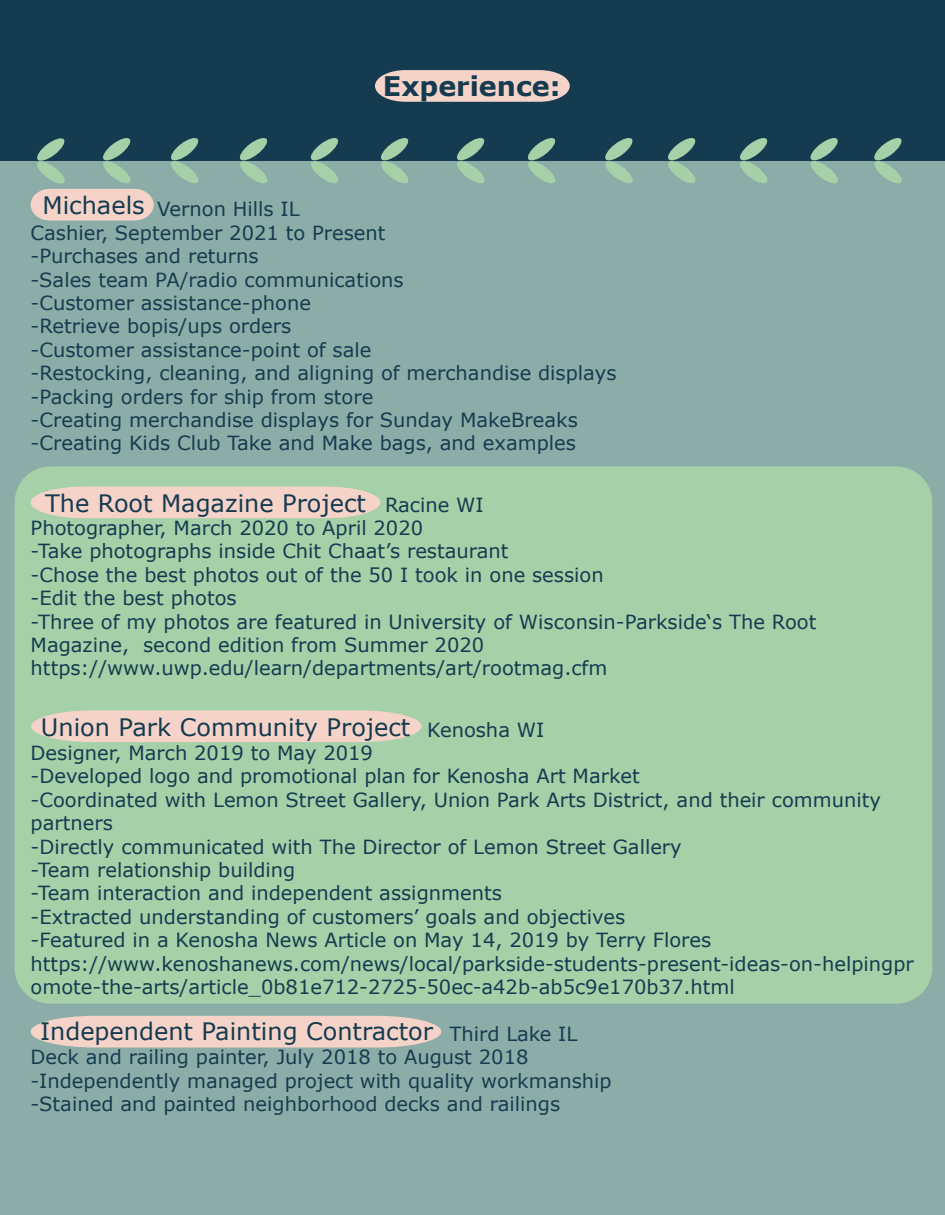
<style>
.page{position:relative;width:945px;height:1215px;background:#fff}
.page>*{position:absolute;margin:0;border:0;box-sizing:border-box;transform-origin:0 0}
.t1{font:700 27px "Verdana";color:#153b50}
.t2{font:24px "Verdana";color:#153b50}
.t3{font:19.5px/23.4px "Verdana";color:#153b50}
</style>
<div class="page">
<div style="left:0;top:14px;width:945px;height:1201px;background:#8cada7"></div>
<div style="left:0;top:0;width:945px;height:160px;background:#153b50"></div>
<svg style="left:171px;top:138px;width:28px;height:45px"></svg>
<svg style="left:239px;top:138px;width:29px;height:45px"></svg>
<svg style="left:310px;top:138px;width:28px;height:45px"></svg>
<svg style="left:381px;top:138px;width:28px;height:45px"></svg>
<svg style="left:457px;top:138px;width:28px;height:45px"></svg>
<svg style="left:528px;top:138px;width:28px;height:45px"></svg>
<svg style="left:605px;top:138px;width:28px;height:45px"></svg>
<svg style="left:668px;top:138px;width:28px;height:45px"></svg>
<svg style="left:740px;top:138px;width:28px;height:45px"></svg>
<svg style="left:810px;top:138px;width:28px;height:45px"></svg>
<svg style="left:874px;top:138px;width:28px;height:45px"></svg>
<svg style="left:375px;top:70px;width:195px;height:32px;background:#e3c7be"></svg>
<div style="left:15px;top:466px;width:917px;height:538px;background:#a5d0a8;border-radius:36px"></div>
<svg style="left:31px;top:138px;width:123px;height:83px"></svg>
<div style="left:31px;top:487px;width:349px;height:31px;background:#f5d3c8"></div>
<svg style="left:31px;top:710px;width:391px;height:32px;background:#eed2c5"></svg>
<svg style="left:31px;top:1016px;width:410px;height:32px;background:#eccfc5"></svg>
<h1 class="t1" style="left:383px;top:69px;width:179px">Experience:</h1>
<p class="t2" style="left:42px;top:190px;width:104px">Michaels</p>
<p class="t3" style="left:31px;top:198px;width:587px;text-indent:127px">Vernon Hills IL<br>Cashier, September 2021 to Present<br>-Purchases and returns<br>-Sales team PA/radio communications<br>-Customer assistance-phone<br>-Retrieve bopis/ups orders<br>-Customer assistance-point of sale<br>-Restocking, cleaning, and aligning of merchandise displays -Packing orders for ship from store<br>-Creating merchandise displays for Sunday MakeBreaks -Creating Kids Club Take and Make bags, and examples</p>
<p class="t2" style="left:45px;top:488px;width:322px">The Root Magazine Project</p>
<p class="t3" style="left:31px;top:493px;width:787px;text-indent:354px">Racine WI<br>Photographer, March 2020 to April 2020<br>-Take photographs inside Chit Chaat’s restaurant<br>-Chose the best photos out of the 50 I took in one session<br>-Edit the best photos<br>-Three of my photos are featured in University of Wisconsin-Parkside‘s The Root Magazine, second edition from Summer 2020 https://www.uwp.edu/learn/departments/art/rootmag.cfm</p>
<p class="t2" style="left:41px;top:712px;width:371px">Union Park Community Project</p>
<p class="t3" style="left:427px;top:718px;width:119px">Kenosha WI</p>
<p class="t3" style="left:31px;top:741px;width:885px">Designer, March 2019 to May 2019<br>-Developed logo and promotional plan for Kenosha Art Market<br>-Coordinated with Lemon Street Gallery, Union Park Arts District, and their community partners<br>-Directly communicated with The Director of Lemon Street Gallery<br>-Team relationship building<br>-Team interaction and independent assignments<br>-Extracted understanding of customers’ goals and objectives<br>-Featured in a Kenosha News Article on May 14, 2019 by Terry Flores https://www.kenoshanews.com/news/local/parkside-students-present-ideas-on-helpingpr omote-the-arts/article_0b81e712-2725-50ec-a42b-ab5c9e170b37.html</p>
<p class="t3" style="left:31px;top:1022px;width:583px;text-indent:419px">Third Lake IL Deck and railing painter, July 2018 to August 2018 -Independently managed project with quality workmanship -Stained and painted neighborhood decks and railings</p>
<p class="t2" style="left:40px;top:1016px;width:394px">Independent Painting Contractor</p>
</div>
